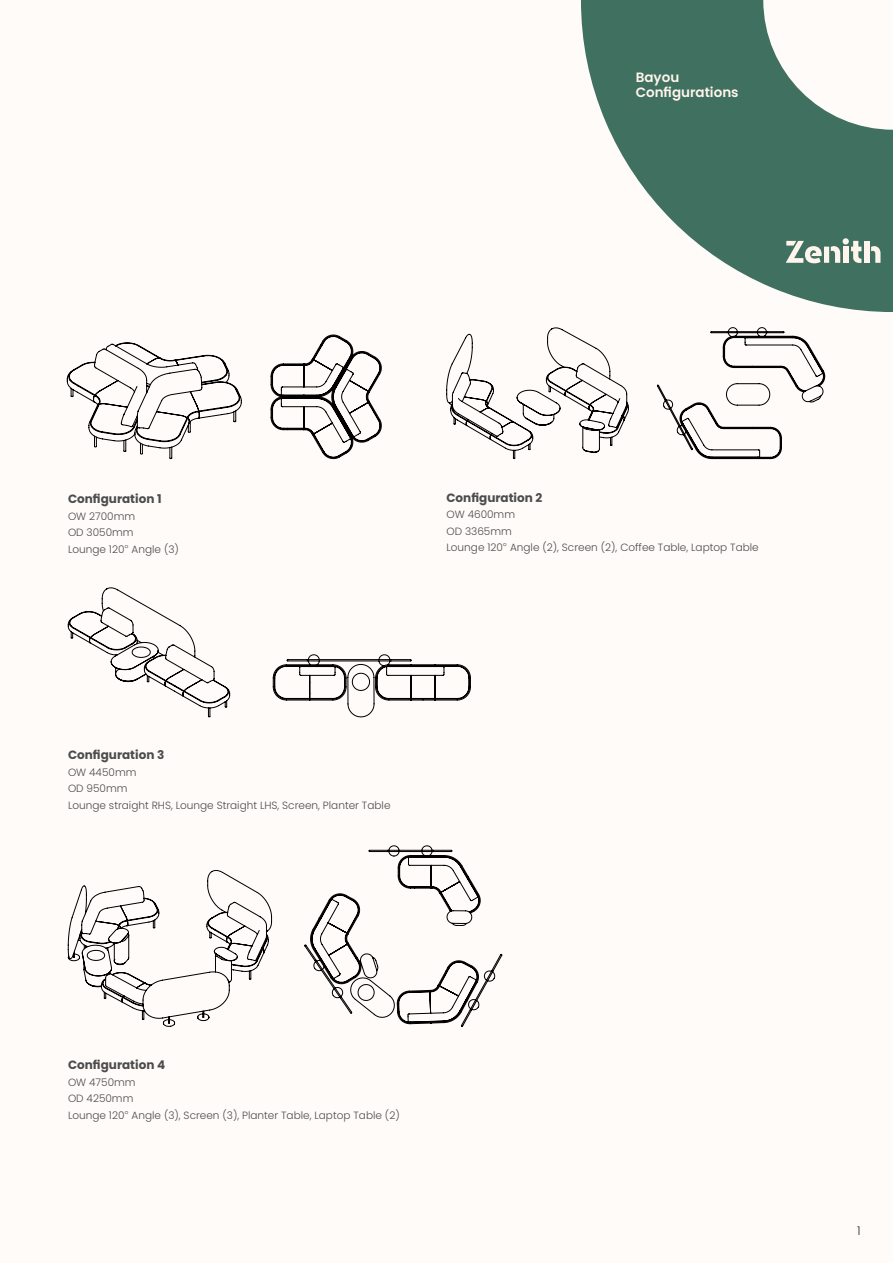
<style>
.page{position:relative;width:893px;height:1263px;background:#fffbf8}
.page>*{position:absolute;margin:0;border:0;box-sizing:border-box;transform-origin:0 0}
.PRODUCT_NAME_BOTTOM{font:600 13.5px "Poppins";color:#fff5ed}
.t1{font:700 12px "Poppins";color:#4b4c4d}
.t2{font:300 12px "Poppins";color:#312f30}
.t3{font:300 10.5px "Poppins";color:#4b4c4d}
.s1{font-family:"Futura LT Pro"}
</style>
<div class="page">
<svg style="left:581px;top:0;width:312px;height:312px;fill:#407060"></svg>
<svg style="left:67px;top:342px;width:175px;height:117px"></svg>
<svg style="left:271px;top:335px;width:111px;height:124px"></svg>
<svg style="left:446px;top:327px;width:183px;height:132px"></svg>
<svg style="left:657px;top:327px;width:168px;height:132px"></svg>
<svg style="left:68px;top:587px;width:162px;height:131px"></svg>
<svg style="left:273px;top:654px;width:198px;height:63px"></svg>
<svg style="left:68px;top:870px;width:204px;height:157px"></svg>
<svg style="left:304px;top:845px;width:198px;height:182px"></svg>
<div style="left:843px;top:247px;width:5px;height:16px;background:#fff5ed"></div>
<div style="left:843px;top:238px;width:6px;height:7px;background:#fff5ed;border-radius:50%"></div>
<svg style="left:851px;top:241px;width:10px;height:23px"></svg>
<div style="left:864px;top:241px;width:5px;height:22px;background:#fff5ed"></div>
<svg style="left:871px;top:246px;width:9px;height:17px"></svg>
<svg style="left:786px;top:241px;width:54px;height:22px"></svg>
<p class="PRODUCT_NAME_BOTTOM" style="left:636px;top:70px;width:45px">Bayou</p>
<p class="PRODUCT_NAME_BOTTOM" style="left:636px;top:85px;width:104px">Configurations</p>
<p class="t1" style="left:68px;top:492px;width:95px">Configuration 1</p>
<p class="t3" style="left:68px;top:510px;width:69px">OW 2700mm</p>
<p class="t3" style="left:68px;top:526px;width:67px">OD 3050mm</p>
<p class="t3" style="left:68px;top:543px;width:112px">Lounge 120<span class="s1">°</span> Angle (3)</p>
<p class="t1" style="left:446px;top:490px;width:97px">Configuration 2</p>
<p class="t3" style="left:446px;top:508px;width:70px">OW 4600mm</p>
<p class="t3" style="left:446px;top:525px;width:67px">OD 3365mm</p>
<p class="t3" style="left:446px;top:541px;width:314px">Lounge 120<span class="s1">°</span> Angle (2), Screen (2), Coffee Table, Laptop Table</p>
<p class="t1" style="left:68px;top:748px;width:98px">Configuration 3</p>
<p class="t3" style="left:68px;top:766px;width:70px">OW 4450mm</p>
<p class="t3" style="left:68px;top:783px;width:61px">OD 950mm</p>
<p class="t3" style="left:68px;top:799px;width:324px">Lounge straight RHS, Lounge Straight LHS, Screen, Planter Table</p>
<p class="t1" style="left:68px;top:1058px;width:99px">Configuration 4</p>
<p class="t3" style="left:68px;top:1076px;width:69px">OW 4750mm</p>
<p class="t3" style="left:68px;top:1092px;width:67px">OD 4250mm</p>
<p class="t3" style="left:68px;top:1109px;width:333px">Lounge 120<span class="s1">°</span> Angle (3), Screen (3), Planter Table, Laptop Table (2)</p>
<p class="t2" style="left:857px;top:1224px;width:5px">1</p>
</div>
